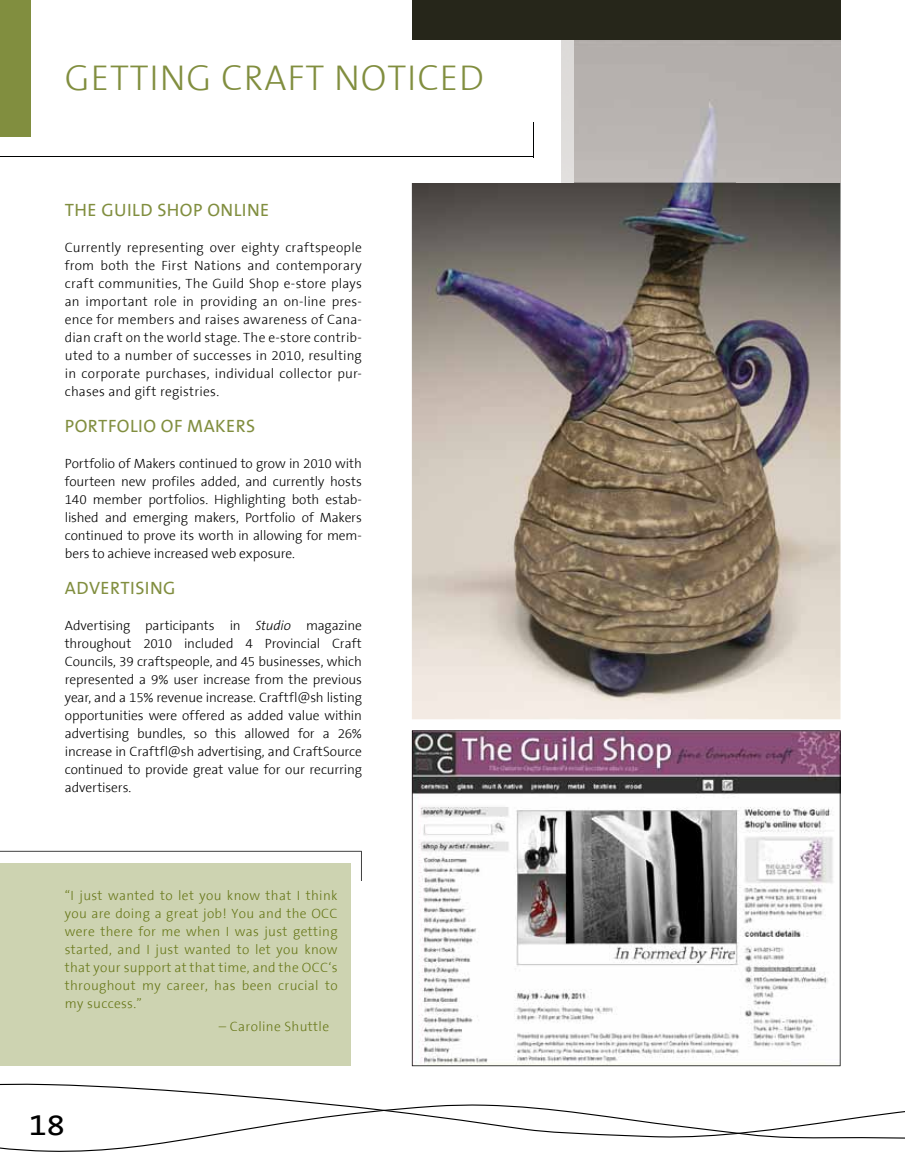
<style>
.page{position:relative;width:905px;height:1175px;background:#fff}
.page>*{position:absolute;margin:0;border:0;box-sizing:border-box;transform-origin:0 0}
.t1{font:300 36.3px "The Sans B3";letter-spacing:.025em;color:#818e3f}
.t2{font:30px "The Sans B5 Plain";color:#000;scale:1.1 1}
.t3{font:18px "The Sans B5 Plain";letter-spacing:.025em;color:#818e3f}
.t4{font:300 13.5px/18px "The Sans B3";letter-spacing:-.005em;color:#000;text-align:justify}
.t5{font:300 13.5px/18px "The Sans B3";letter-spacing:.025em;color:#677718;text-align:justify}
.s1{font-style:italic}
</style>
<div class="page">
<img style="left:412px;top:182px;width:428px;height:537px">
<img style="left:573px;top:40px;width:267px;height:142px">
<div style="left:412px;top:0;width:428px;height:40px;background:#26261a"></div>
<svg style="left:0;top:850px;width:362px;height:31px"></svg>
<div style="left:0;top:862px;width:351px;height:19px;background:#cdd3b1"></div>
<div style="left:0;top:1040px;width:351px;height:26px;background:#cdd3b1"></div>
<div style="left:0;top:881px;width:351px;height:159px;background:#cdd3b1"></div>
<svg style="left:412px;top:730px;width:428px;height:336px"></svg>
<div style="left:0;top:0;width:31px;height:137px;background:#818e3f"></div>
<hr style="left:0;top:156px;width:533px;height:1px;background:#000101">
<hr style="left:532px;top:122px;width:1px;height:35px;background:#000101">
<svg style="left:0;top:1083px;width:320px;height:20px"></svg>
<svg style="left:0;top:1103px;width:904px;height:49px"></svg>
<p class="t1" style="left:65px;top:59px;width:421px">getting Craft notiCed</p>
<p class="t3" style="left:65px;top:201px;width:206px">THE GUILD SHOP ONLINE</p>
<p class="t4" style="left:65px;top:239px;width:298px">Currently representing over eighty craftspeople from both the first nations and contemporary craft communities, the guild shop e-store plays an important role in providing an on-line pres&shy;ence for members and raises awareness of Cana&shy;dian craft on the world stage. the e-store contrib&shy;uted to a number of successes in 2010, resulting in corporate purchases, individual collector pur&shy;chases and gift registries.</p>
<p class="t3" style="left:65px;top:417px;width:192px">PORTFOLIO OF MAKERS</p>
<p class="t4" style="left:65px;top:455px;width:298px">portfolio of makers continued to grow in 2010 with fourteen new profiles added, and currently hosts 140 member portfolios. highlighting both estab&shy;lished and emerging makers, portfolio of makers continued to prove its worth in allowing for mem&shy;bers to achieve increased web exposure.</p>
<p class="t3" style="left:65px;top:579px;width:112px">ADVERTISING</p>
<p class="t4" style="left:65px;top:617px;width:298px">advertising participants in <span class="s1">Studio</span> magazine throughout 2010 included 4 provincial Craft Councils, 39 craftspeople, and 45 businesses, which represented a 9% user increase from the previous year, and a 15% revenue increase. Craftfl@sh listing opportunities were offered as added value within advertising bundles, so this allowed for a 26% increase in Craftfl@sh advertising, and CraftSource continued to provide great value for our recurring advertisers.</p>
<p class="t5" style="left:65px;top:887px;width:274px">“i just wanted to let you know that i think you are doing a great job! You and the oCC were there for me when i was just getting started, and i just wanted to let you know that your support at that time, and the oCC‘s throughout my career, has been crucial to my success.”</p>
<p class="t5" style="left:219px;top:1017px;width:112px">– Caroline shuttle</p>
<p class="t2" style="left:29px;top:1109px;width:34px">18</p>
</div>
